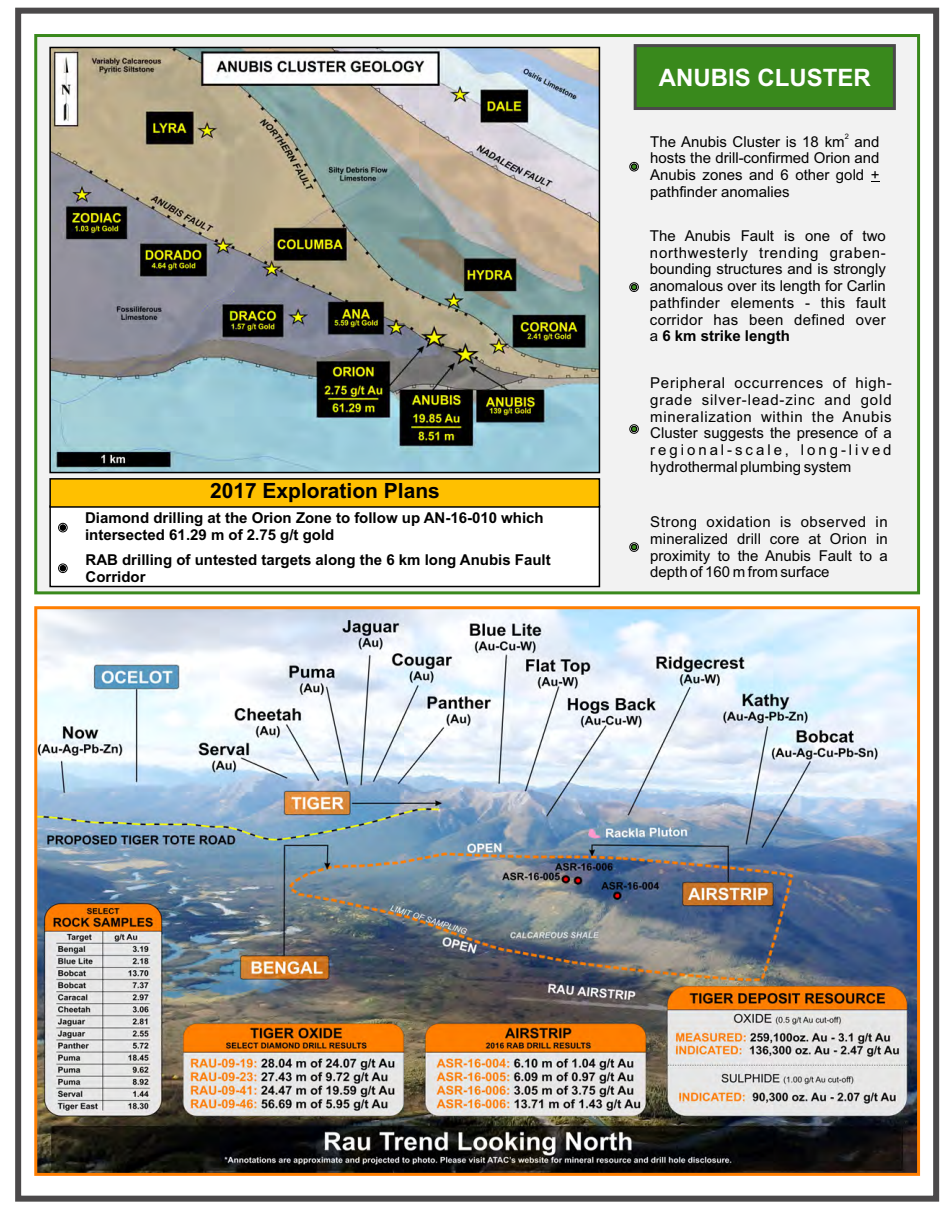
<style>
.page{position:relative;width:945px;height:1215px;background:#fff}
.page>*{position:absolute;margin:0;border:0;box-sizing:border-box;transform-origin:0 0}
.t1{font:700 24px "Arial";color:#fff}
.t2{font:700 21px "Arial";color:#000}
.t3{font:15px/16.8px "Arial";color:#000;text-align:justify}
.t4{font:700 15px/16.8px "Arial";color:#000}
.t5{font:7.5px "Arial";color:#000}
.s1{font-weight:700}
</style>
<div class="page">
<div style="left:15px;top:8px;width:924px;height:1194px;border:6px solid #4b494a"></div>
<div style="left:34px;top:34px;width:886px;height:560px;background:#f2f2f2;border:3px solid #39891c"></div>
<img style="left:52px;top:50px;width:545px;height:420px">
<div style="left:49px;top:47px;width:551px;height:426px;border:2px solid #000"></div>
<div style="left:634px;top:44px;width:262px;height:66px;background:#39891c;border:3px solid #4b494a"></div>
<svg style="left:629px;top:162px;width:10px;height:10px"></svg>
<svg style="left:629px;top:282px;width:10px;height:10px"></svg>
<svg style="left:629px;top:542px;width:10px;height:10px"></svg>
<div style="left:49px;top:505px;width:551px;height:82px;background:#fff;border:2px solid #000"></div>
<div style="left:49px;top:478px;width:551px;height:30px;background:#ffc000;border:2px solid #000"></div>
<svg style="left:58px;top:563px;width:10px;height:10px"></svg>
<svg style="left:58px;top:523px;width:10px;height:10px"></svg>
<img style="left:38px;top:610px;width:878px;height:562px">
<div style="left:34px;top:606px;width:886px;height:570px;border:3px solid #ff7e00"></div>
<svg style="left:629px;top:424px;width:10px;height:10px"></svg>
<h1 class="t1" style="left:659px;top:68px;width:213px">ANUBIS CLUSTER</h1>
<h2 class="t2" style="left:210px;top:483px;width:231px">2017 Exploration Plans</h2>
<p class="t5" style="left:845px;top:134px;width:6px">2</p>
<p class="t3" style="left:650px;top:134px;width:231px">The Anubis Cluster is 18 km and hosts the drill-confirmed Orion and Anubis zones and 6 other gold + pathfinder anomalies</p>
<p class="t3" style="left:650px;top:229px;width:238px">The Anubis Fault is one of two northwesterly trending graben&shy;bounding structures and is strongly anomalous over its length for Carlin pathfinder elements - this fault corridor has been defined over a <span class="s1">6 km strike length</span></p>
<p class="t3" style="left:650px;top:376px;width:243px">Peripheral occurrences of high&shy;grade silver-lead-zinc and gold mineralization within the Anubis Cluster suggests the presence of a regional-scale, long-lived hydrothermal plumbing system</p>
<p class="t4" style="left:85px;top:511px;width:460px">Diamond drilling at the Orion Zone to follow up AN-16-010 which intersected 61.29 m of 2.75 g/t gold</p>
<p class="t3" style="left:650px;top:515px;width:239px">Strong oxidation is observed in mineralized drill core at Orion in proximity to the Anubis Fault to a depth of 160 m from surface</p>
<p class="t4" style="left:86px;top:553px;width:467px">RAB drilling of untested targets along the 6 km long Anubis Fault<br>Corridor</p>
</div>
